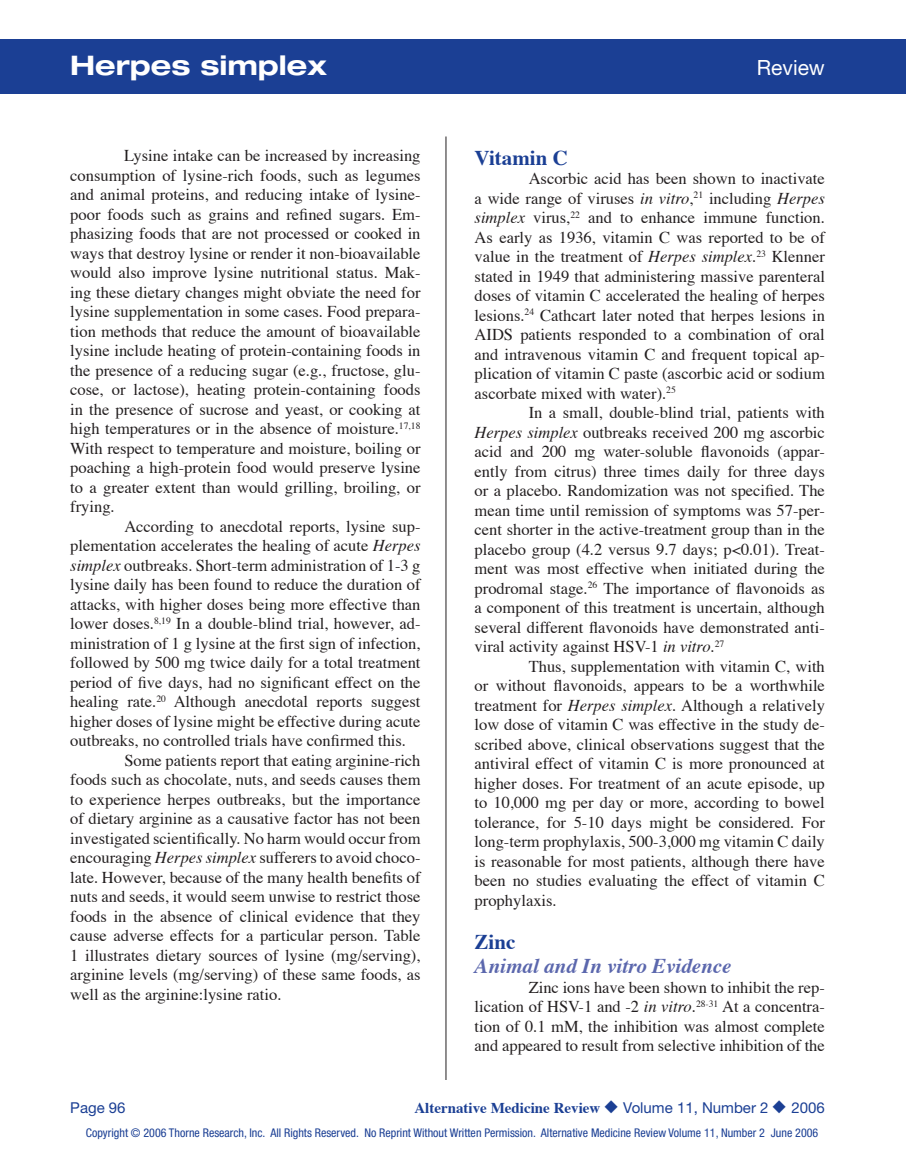
<style>
.page{position:relative;width:906px;height:1161px;background:#fff}
.page>*{position:absolute;margin:0;border:0;box-sizing:border-box;transform-origin:0 0}
.t1{font:700 expanded 27px "Helvetica Neue";color:#fff}
.t2{font:italic 700 21px "Times";color:#5b67ad}
.t3{font:700 21px "Times";color:#1b3f94}
.t4{font:21px "Helvetica Neue";color:#fff}
.t5{font:16.5px/19.5px "Times";color:#231f20;text-align:justify}
.t6{font:700 15px "Times";color:#1b3f94}
.t7{font:15px "Helvetica Neue";color:#1b3f94}
.t8{font:condensed 12px "Helvetica Neue";color:#1b3f94}
.s1{font-style:italic}
.s2{font-family:"Helvetica Neue";font-weight:400}
</style>
<div class="page">
<div style="left:0;top:39px;width:905px;height:55px;background:#1b3f94"></div>
<hr style="left:445px;top:136px;width:1px;height:944px;background:#231f20">
<h1 class="t1" style="left:70px;top:48px;width:258px">Herpes simplex</h1>
<p class="t4" style="left:756px;top:55px;width:70px">Review</p>
<p class="t5" style="left:70px;top:145px;width:351px;text-indent:54px">Lysine intake can be increased by increasing consumption of lysine-rich foods, such as legumes and animal proteins, and reducing intake of lysine&shy;poor foods such as grains and refined sugars. Em&shy;phasizing foods that are not processed or cooked in ways that destroy lysine or render it non-bioavailable would also improve lysine nutritional status. Mak&shy;ing these dietary changes might obviate the need for lysine supplementation in some cases. Food prepara&shy;tion methods that reduce the amount of bioavailable lysine include heating of protein-containing foods in the presence of a reducing sugar (e.g., fructose, glu&shy;cose, or lactose), heating protein-containing foods in the presence of sucrose and yeast, or cooking at high temperatures or in the absence of moisture.<sup>17,18<br></sup>With respect to temperature and moisture, boiling or poaching a high-protein food would preserve lysine to a greater extent than would grilling, broiling, or frying.</p>
<p class="t5" style="left:124px;top:515px;width:297px">According to anecdotal reports, lysine sup-</p>
<p class="t5" style="left:70px;top:535px;width:351px">plementation accelerates the healing of acute <span class="s1">Herpes</span></p>
<p class="t5" style="left:70px;top:554px;width:351px"><span class="s1">simplex</span> outbreaks. Short-term administration of 1-3 g</p>
<p class="t5" style="left:70px;top:574px;width:351px">lysine daily has been found to reduce the duration of</p>
<p class="t5" style="left:70px;top:593px;width:351px">attacks, with higher doses being more effective than</p>
<p class="t5" style="left:70px;top:613px;width:351px">lower doses.<sup>8,19</sup> In a double-blind trial, however, ad-</p>
<p class="t5" style="left:70px;top:632px;width:351px">ministration of 1 g lysine at the first sign of infection,</p>
<p class="t5" style="left:70px;top:652px;width:351px">followed by 500 mg twice daily for a total treatment</p>
<p class="t5" style="left:70px;top:671px;width:351px">period of five days, had no significant effect on the</p>
<p class="t5" style="left:70px;top:691px;width:351px">healing rate.<sup>20</sup> Although anecdotal reports suggest</p>
<p class="t5" style="left:70px;top:710px;width:351px">higher doses of lysine might be effective during acute</p>
<p class="t5" style="left:70px;top:730px;width:337px">outbreaks, no controlled trials have confirmed this.</p>
<p class="t5" style="left:124px;top:749px;width:297px">Some patients report that eating arginine-rich</p>
<p class="t5" style="left:70px;top:769px;width:351px">foods such as chocolate, nuts, and seeds causes them</p>
<p class="t5" style="left:70px;top:788px;width:351px">to experience herpes outbreaks, but the importance</p>
<p class="t5" style="left:70px;top:808px;width:351px">of dietary arginine as a causative factor has not been</p>
<p class="t5" style="left:70px;top:827px;width:351px">investigated scientifically. No harm would occur from</p>
<p class="t5" style="left:70px;top:847px;width:351px">encouraging <span class="s1">Herpes simplex</span> sufferers to avoid choco-</p>
<p class="t5" style="left:70px;top:866px;width:351px">late. However, because of the many health benefits of</p>
<p class="t5" style="left:70px;top:886px;width:351px">nuts and seeds, it would seem unwise to restrict those</p>
<p class="t5" style="left:70px;top:905px;width:351px">foods in the absence of clinical evidence that they</p>
<p class="t5" style="left:70px;top:925px;width:351px">cause adverse effects for a particular person. Table</p>
<p class="t5" style="left:70px;top:944px;width:351px">1 illustrates dietary sources of lysine (mg/serving),</p>
<p class="t5" style="left:70px;top:964px;width:351px">arginine levels (mg/serving) of these same foods, as</p>
<p class="t5" style="left:70px;top:983px;width:212px">well as the arginine:lysine ratio.</p>
<p class="t3" style="left:474px;top:138px;width:95px">Vitamin C</p>
<p class="t5" style="left:474px;top:168px;width:351px;text-indent:54px">Ascorbic acid has been shown to inactivate a wide range of viruses <span class="s1">in vitro</span>,<sup>21</sup> including <span class="s1">Herpes simplex</span> virus,<sup>22</sup> and to enhance immune function.<br>As early as 1936, vitamin C was reported to be of value in the treatment of <span class="s1">Herpes simplex</span>.<sup>23</sup> Klenner stated in 1949 that administering massive parenteral doses of vitamin C accelerated the healing of herpes lesions.<sup>24</sup> Cathcart later noted that herpes lesions in AIDS patients responded to a combination of oral and intravenous vitamin C and frequent topical ap&shy;plication of vitamin C paste (ascorbic acid or sodium ascorbate mixed with water).<sup>25</sup></p>
<p class="t5" style="left:474px;top:402px;width:351px;text-indent:54px">In a small, double-blind trial, patients with <span class="s1">Herpes simplex</span> outbreaks received 200 mg ascorbic acid and 200 mg water-soluble flavonoids (appar&shy;ently from citrus) three times daily for three days or a placebo. Randomization was not specified. The mean time until remission of symptoms was 57-per&shy;cent shorter in the active-treatment group than in the placebo group (4.2 versus 9.7 days; p&lt;0.01). Treat&shy;ment was most effective when initiated during the prodromal stage.<sup>26</sup> The importance of flavonoids as a component of this treatment is uncertain, although several different flavonoids have demonstrated anti&shy;viral activity against HSV-1 <span class="s1">in vitro</span>.<sup>27</sup></p>
<p class="t5" style="left:474px;top:655px;width:351px;text-indent:54px">Thus, supplementation with vitamin C, with or without flavonoids, appears to be a worthwhile treatment for <span class="s1">Herpes simplex</span>. Although a relatively low dose of vitamin C was effective in the study de&shy;scribed above, clinical observations suggest that the antiviral effect of vitamin C is more pronounced at higher doses. For treatment of an acute episode, up to 10,000 mg per day or more, according to bowel tolerance, for 5-10 days might be considered. For long-term prophylaxis, 500-3,000 mg vitamin C daily is reasonable for most patients, although there have been no studies evaluating the effect of vitamin C prophylaxis.</p>
<p class="t3" style="left:474px;top:922px;width:42px">Zinc</p>
<p class="t2" style="left:474px;top:947px;width:258px">Animal and In vitro Evidence</p>
<p class="t5" style="left:474px;top:976px;width:351px;text-indent:54px">Zinc ions have been shown to inhibit the rep&shy;lication of HSV-1 and -2 <span class="s1">in vitro</span>.<sup>28-31</sup> At a concentra&shy;tion of 0.1 mM, the inhibition was almost complete and appeared to result from selective inhibition of the</p>
<p class="t7" style="left:70px;top:1099px;width:57px">Page 96</p>
<p class="t6" style="left:414px;top:1094px;width:412px">Alternative Medicine Review ◆ <span class="s2">Volume 11, Number 2</span> ◆ <span class="s2">2006</span></p>
<p class="t8" style="left:86px;top:1126px;width:733px">Copyright © 2006 Thorne Research, Inc. All Rights Reserved. No Reprint Without Written Permission. Alternative Medicine Review Volume 11, Number 2 June 2006</p>
</div>
